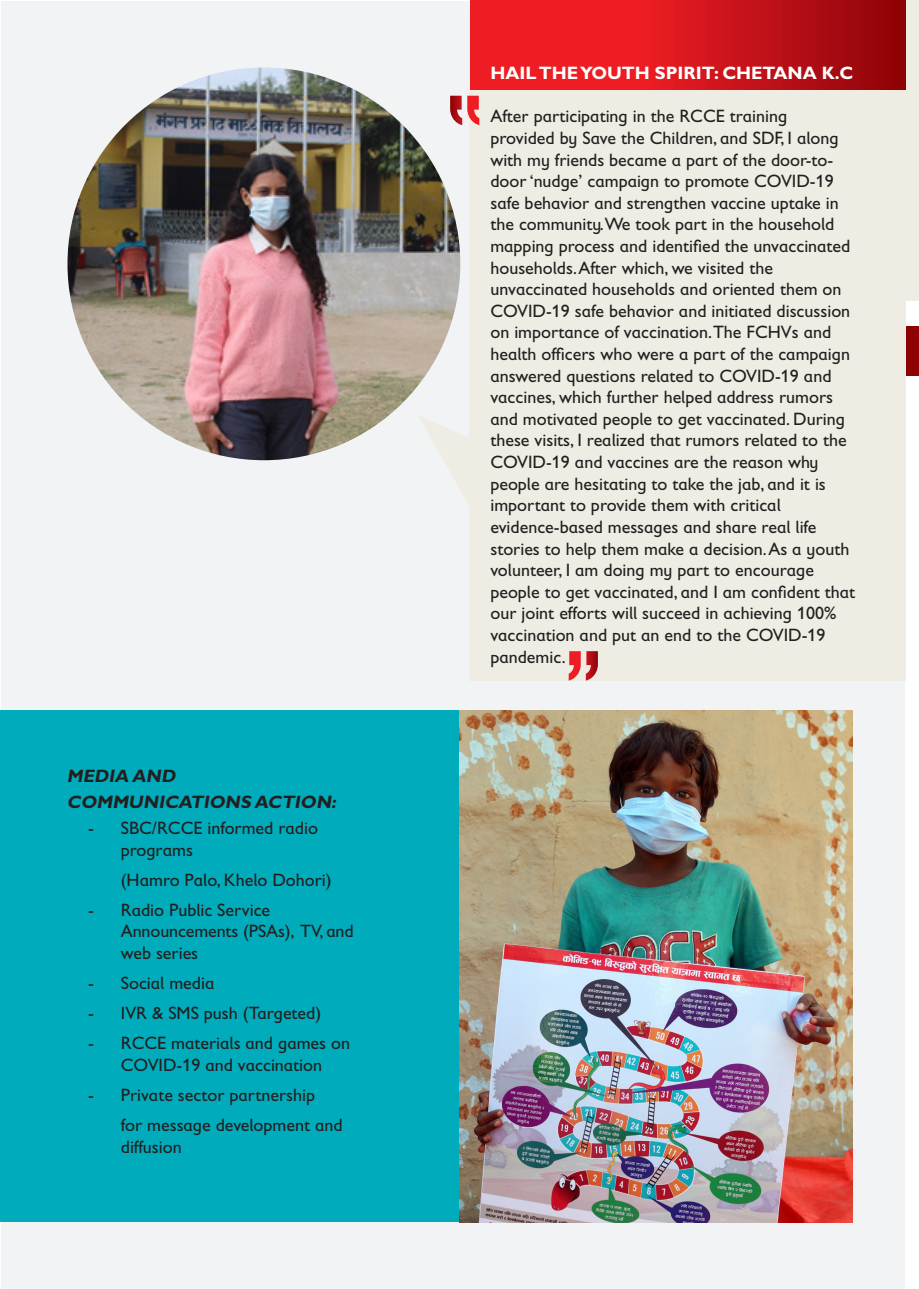
<style>
.page{position:relative;width:919px;height:1289px;background:#fff}
.page>*{position:absolute;margin:0;border:0;box-sizing:border-box;transform-origin:0 0}
.Paragraph_text{font:18px/21.6px "Gill Sans Infant Std";color:#231f20}
.Paragraph_text-2{font:700 18px "Gill Sans Infant Std";color:#fff}
.Paragraph_text-3{font:italic 700 18px "Gill Sans Infant Std";color:#231f20}
</style>
<div class="page">
<div style="left:906px;top:0;width:12px;height:300px;background:#efede3"></div>
<div style="left:906px;top:326px;width:12px;height:50px;background:#8d0203"></div>
<div style="left:1px;top:1px;width:903px;height:1287px;background:#f2f3f4"></div>
<div style="left:0;top:710px;width:459px;height:512px;background:#00acbb"></div>
<div style="left:469px;top:14px;width:436px;height:666px;background:#efede3"></div>
<svg style="left:470px;top:0;width:435px;height:89px;background:#d0151b"></svg>
<img style="left:67px;top:67px;width:393px;height:393px;border-radius:196px">
<svg style="left:418px;top:415px;width:51px;height:90px"></svg>
<svg style="left:450px;top:96px;width:29px;height:29px"></svg>
<svg style="left:568px;top:651px;width:30px;height:29px"></svg>
<img style="left:459px;top:710px;width:393px;height:512px">
<p class="Paragraph_text-3" style="left:67px;top:765px;width:114px">MEDIA AND</p>
<p class="Paragraph_text-3" style="left:67px;top:791px;width:274px">COMMUNICATIONS ACTION:</p>
<p class="Paragraph_text" style="left:121px;top:817px;width:199px;text-indent:-33px">- SBC/RCCE informed radio programs</p>
<p class="Paragraph_text" style="left:121px;top:868px;width:212px">(Hamro Palo, Khelo Dohori)</p>
<p class="Paragraph_text" style="left:121px;top:898px;width:234px;text-indent:-33px">- Radio Public Service<br>Announcements (PSAs), TV, and web series</p>
<p class="Paragraph_text" style="left:88px;top:972px;width:128px">- Social media</p>
<p class="Paragraph_text" style="left:88px;top:1002px;width:235px">- IVR &amp; SMS push (Targeted)</p>
<p class="Paragraph_text" style="left:88px;top:1032px;width:263px;text-align:center">- RCCE materials and games on<br>COVID-19 and vaccination</p>
<p class="Paragraph_text" style="left:88px;top:1084px;width:228px">- Private sector partnership</p>
<p class="Paragraph_text" style="left:121px;top:1114px;width:223px">for message development and diffusion</p>
<p class="Paragraph_text-2" style="left:490px;top:62px;width:364px">HAIL THE YOUTH SPIRIT: CHETANA K.C</p>
<p class="Paragraph_text" style="left:490px;top:105px;width:298px">After participating in the RCCE training</p>
<p class="Paragraph_text" style="left:490px;top:127px;width:361px">provided by Save the Children, and SDF, I along with my friends became a part of the door-to&shy;door ‘nudge’ campaign to promote COVID-19 safe behavior and strengthen vaccine uptake in the community.We took part in the household mapping process and identified the unvaccinated households. After which, we visited the</p>
<p class="Paragraph_text" style="left:490px;top:278px;width:361px">unvaccinated households and oriented them on COVID-19 safe behavior and initiated discussion on importance of vaccination.The FCHVs and health officers who were a part of the campaign answered questions related to COVID-19 and vaccines, which further helped address rumors and motivated people to get vaccinated. During these visits, I realized that rumors related to the COVID-19 and vaccines are the reason why</p>
<p class="Paragraph_text" style="left:490px;top:473px;width:337px">people are hesitating to take the jab, and it is important to provide them with critical</p>
<p class="Paragraph_text" style="left:490px;top:516px;width:360px">evidence-based messages and share real life stories to help them make a decision. As a youth volunteer, I am doing my part to encourage</p>
<p class="Paragraph_text" style="left:490px;top:581px;width:366px">people to get vaccinated, and I am confident that our joint efforts will succeed in achieving 100% vaccination and put an end to the COVID-19 pandemic.</p>
</div>
